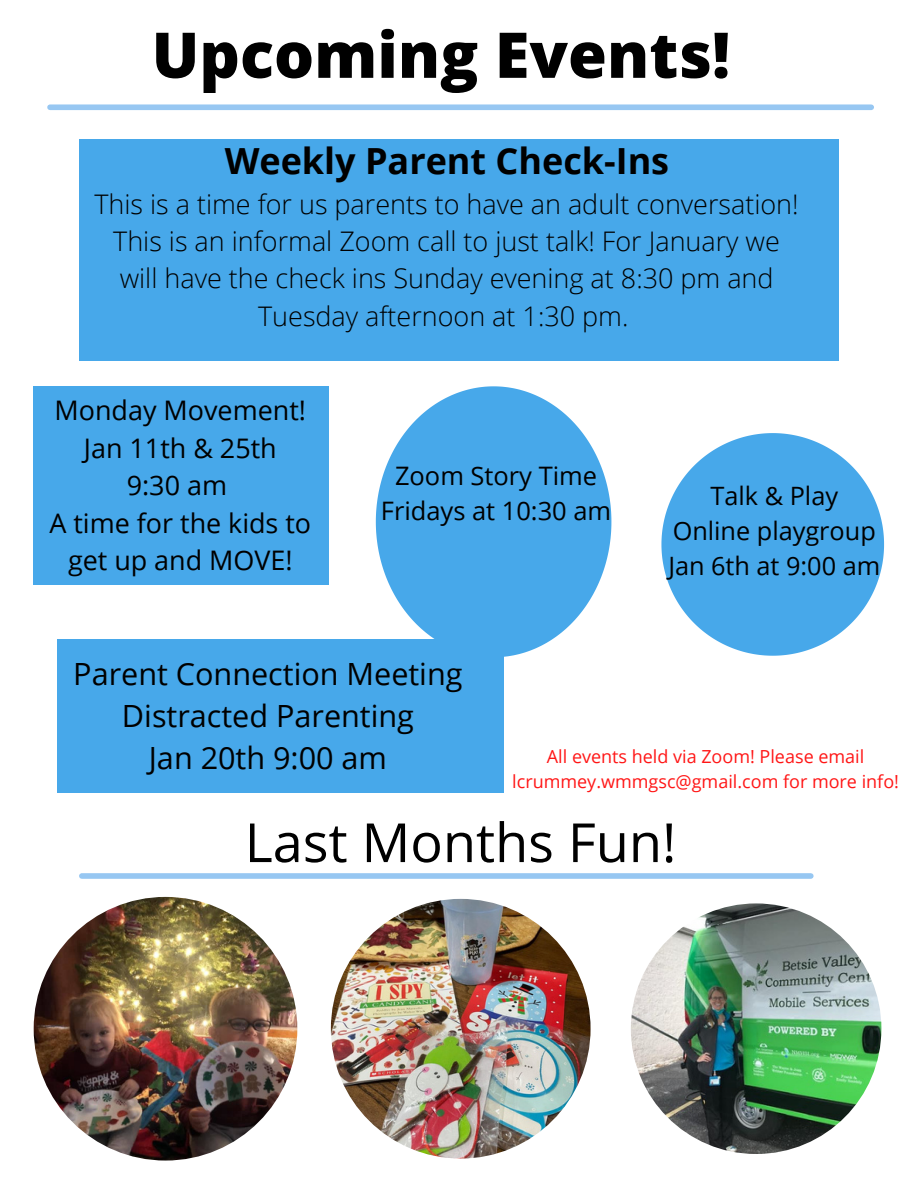
<style>
.page{position:relative;width:918px;height:1188px;background:#fff}
.page>*{position:absolute;margin:0;border:0;box-sizing:border-box;transform-origin:0 0}
.t1{font:800 63.15px "Open Sans";color:#000}
.t2{font:54px "Open Sans";color:#000}
.t3{font:700 36px "Open Sans";color:#000}
.t4{font:30.6px "Open Sans";color:#000}
.t5{font:300 27px/37.2px "Open Sans";color:#000;text-align:center}
.t6{font:27px/37.5px "Open Sans";color:#000;text-align:center}
.t7{font:25.5px "Open Sans";color:#000}
.t8{font:25.35px "Open Sans";color:#000}
.t9{font:18px/24.8px "Open Sans";color:#ff1616;text-align:center}
</style>
<div class="page">
<div style="left:79px;top:139px;width:759px;height:222px;background:#47a8ea"></div>
<div style="left:50px;top:104px;width:821px;height:6px;background:#97c7f2"></div>
<svg style="left:376px;top:386px;width:235px;height:271px;fill:#47a8ea"></svg>
<div style="left:33px;top:386px;width:295px;height:199px;background:#47a8ea"></div>
<img style="left:34px;top:897px;width:263px;height:264px;border-radius:50%">
<svg style="left:661px;top:433px;width:223px;height:223px;fill:#47a8ea"></svg>
<div style="left:57px;top:639px;width:447px;height:154px;background:#47a8ea"></div>
<div style="left:82px;top:873px;width:729px;height:6px;background:#97c7f2"></div>
<img style="left:631px;top:903px;width:250px;height:251px;border-radius:50%">
<img style="left:331px;top:899px;width:260px;height:260px;border-radius:50%">
<p class="t1" style="left:152px;top:10px;width:580px">Upcoming Events!</p>
<p class="t3" style="left:225px;top:135px;width:446px">Weekly Parent Check-Ins</p>
<p class="t5" style="left:94px;top:185px;width:706px">This is a time for us parents to have an adult conversation!<br>This is an informal Zoom call to just talk! For January we will have the check ins Sunday evening at 8:30 pm and Tuesday afternoon at 1:30 pm.</p>
<p class="t6" style="left:55px;top:391px;width:253px">Monday Movement!</p>
<p class="t6" style="left:84px;top:428px;width:194px">Jan 11th &amp; 25th</p>
<p class="t6" style="left:127px;top:466px;width:102px">9:30 am</p>
<p class="t6" style="left:49px;top:504px;width:263px">A time for the kids to get up and MOVE!</p>
<p class="t7" style="left:395px;top:458px;width:204px">Zoom Story Time</p>
<p class="t7" style="left:381px;top:493px;width:232px">Fridays at 10:30 am</p>
<p class="t8" style="left:711px;top:478px;width:129px">Talk &amp; Play</p>
<p class="t8" style="left:673px;top:513px;width:205px">Online playgroup</p>
<p class="t8" style="left:668px;top:547px;width:213px">Jan 6th at 9:00 am</p>
<p class="t4" style="left:73px;top:652px;width:391px">Parent Connection Meeting</p>
<p class="t4" style="left:122px;top:694px;width:293px">Distracted Parenting</p>
<p class="t4" style="left:149px;top:736px;width:240px">Jan 20th 9:00 am</p>
<p class="t9" style="left:512px;top:744px;width:388px">All events held via Zoom! Please email lcrummey.wmmgsc@gmail.com for more info!</p>
<p class="t2" style="left:245px;top:804px;width:433px">Last Months Fun!</p>
</div>
